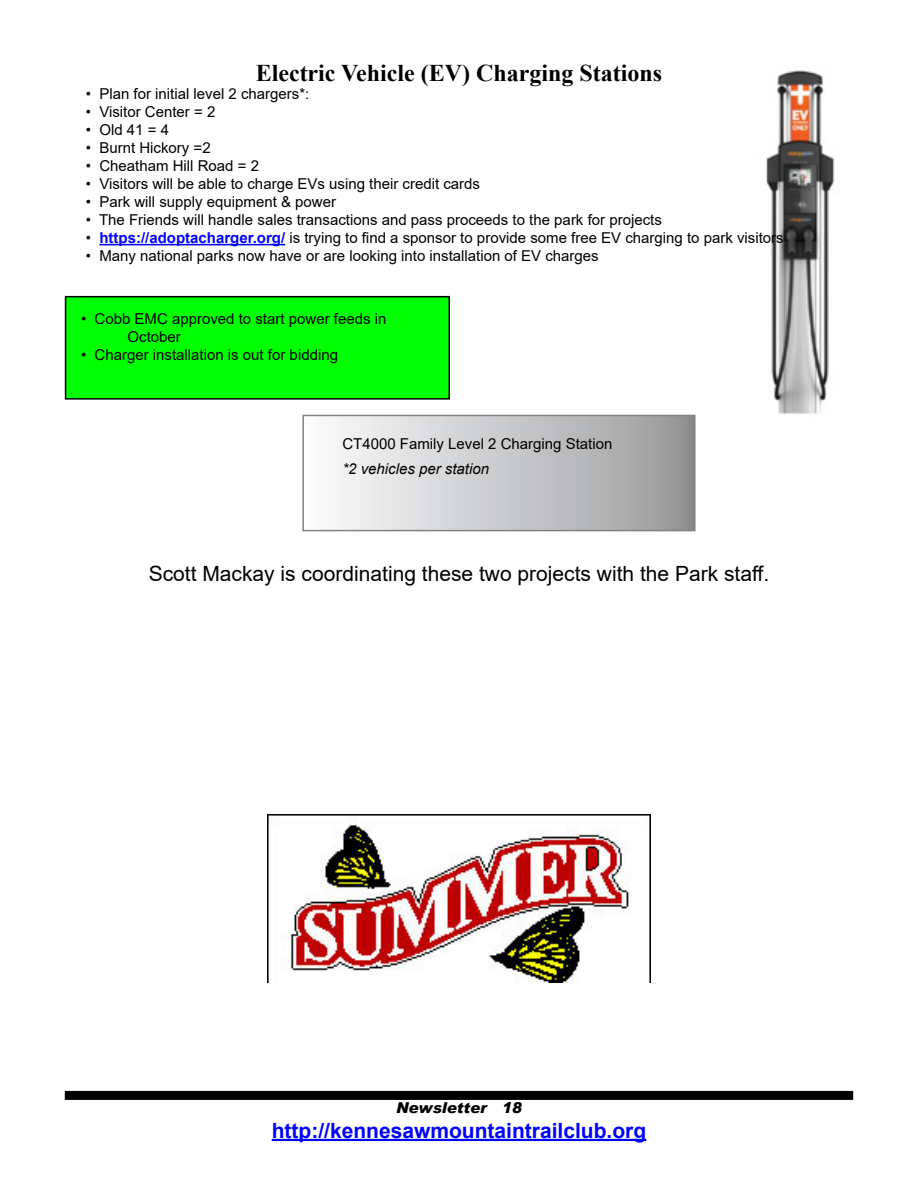
<style>
.page{position:relative;width:918px;height:1188px;background:#fff}
.page>*{position:absolute;margin:0;border:0;box-sizing:border-box;transform-origin:0 0}
.t1{font:700 24px "Times New Roman";color:#000}
.t2{font:21px "Arial";color:#000}
.t3{font:700 21px "Arial";color:#00f}
.t4{font:15px/18px "Arial";color:#000}
.t5{font:italic 15px "Arial";color:#000}
.t6{font:italic 900 15px "Arial";color:#000}
.s1{font-weight:700;color:#00f}
</style>
<div class="page">
<div style="left:65px;top:1091px;width:788px;height:9px;background:#000"></div>
<hr style="left:272px;top:1139px;width:374px;height:2px;background:#00f">
<div style="left:303px;top:415px;width:392px;height:116px;background:linear-gradient(to right,#fdfeff,#979798)"></div>
<img style="left:766px;top:70px;width:69px;height:344px">
<div style="left:66px;top:297px;width:383px;height:102px;background:#0f0"></div>
<div style="left:65px;top:296px;width:385px;height:104px;border:2px solid #000"></div>
<hr style="left:99px;top:244px;width:186px;height:1px;background:#00f">
<img style="left:268px;top:814px;width:382px;height:169px">
<h1 class="t1" style="left:256px;top:56px;width:408px">Electric Vehicle (EV) Charging Stations</h1>
<p class="t4" style="left:86px;top:85px;width:225px">• Plan for initial level 2 chargers*:</p>
<p class="t4" style="left:86px;top:103px;width:131px">• Visitor Center = 2</p>
<p class="t4" style="left:86px;top:121px;width:85px">• Old 41 = 4</p>
<p class="t4" style="left:86px;top:139px;width:126px">• Burnt Hickory =2</p>
<p class="t4" style="left:86px;top:157px;width:175px">• Cheatham Hill Road = 2</p>
<p class="t4" style="left:86px;top:175px;width:396px">• Visitors will be able to charge EVs using their credit cards</p>
<p class="t4" style="left:86px;top:193px;width:252px">• Park will supply equipment &amp; power</p>
<p class="t4" style="left:86px;top:211px;width:578px">• The Friends will handle sales transactions and pass proceeds to the park for projects</p>
<p class="t4" style="left:86px;top:229px;width:699px">• <span class="s1">https://adoptacharger.org/</span> is trying to find a sponsor to provide some free EV charging to park visitors</p>
<p class="t4" style="left:86px;top:247px;width:514px">• Many national parks now have or are looking into installation of EV charges</p>
<p class="t4" style="left:128px;top:310px;width:260px;text-indent:-46px">• Cobb EMC approved to start power feeds in<br>October</p>
<p class="t4" style="left:81px;top:346px;width:259px">• Charger installation is out for bidding</p>
<p class="t4" style="left:342px;top:435px;width:272px">CT4000 Family Level 2 Charging Station</p>
<p class="t5" style="left:342px;top:459px;width:148px">*2 vehicles per station</p>
<h2 class="t2" style="left:149px;top:559px;width:622px">Scott Mackay is coordinating these two projects with the Park staff.</h2>
<p class="t6" style="left:396px;top:1098px;width:127px">Newsletter 18</p>
<h2 class="t3" style="left:272px;top:1116px;width:376px">http://kennesawmountaintrailclub.org</h2>
</div>
